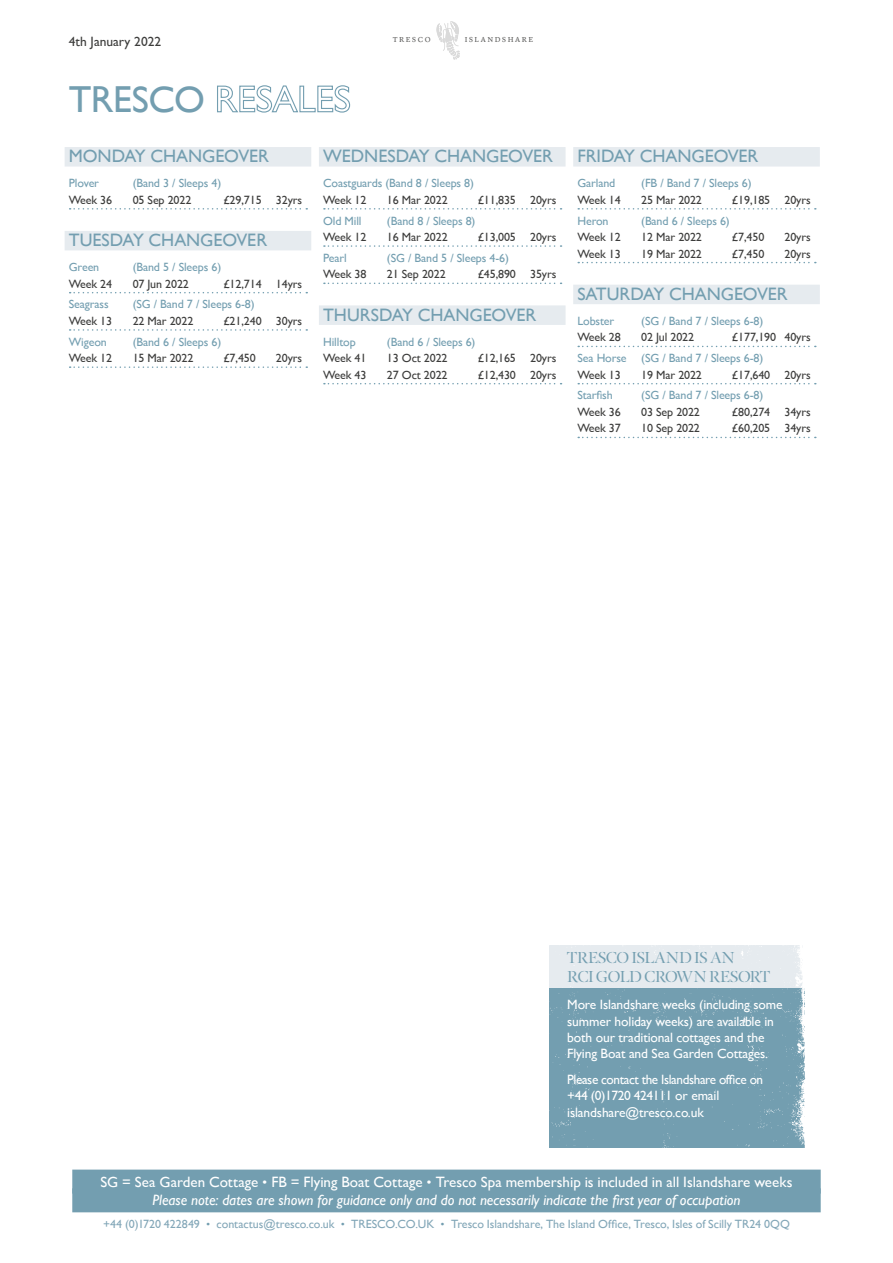
<style>
.page{position:relative;width:893px;height:1263px;background:#fff}
.page>*{position:absolute;margin:0;border:0;box-sizing:border-box;transform-origin:0 0}
.t1{font:37.5px "Gill Sans";letter-spacing:-.005em;color:#739eb0}
.t2{font:18px "Gill Sans";letter-spacing:-.005em;color:#739eb0}
.t3{font:18px/19px "Ty Stencil Pro Normal";letter-spacing:-.025em;color:#739eb0}
.t4{font:italic 15px/18.8px "Gill Sans";letter-spacing:-.005em;color:#fff;text-align:center}
.t5{font:13.5px/16.5px "Gill Sans";letter-spacing:-.01em;color:#fff}
.t6{font:13.5px/16.5px "Gill Sans";letter-spacing:-.03em;color:#fff}
.t7{font:13.5px "Gill Sans";color:#3c3c3b}
.t8{font:12px "Gill Sans";letter-spacing:-.01em;color:#3c3c3b}
.t9{font:12px "Gill Sans";letter-spacing:-.01em;color:#739eb0}
.t10{font:12px "Gill Sans";letter-spacing:-.005em;color:#83a7b8}
.t11{font:7.5px "Lyon Text";letter-spacing:.215em;color:#575756}
.s1{font-style:normal}
.s2{font-family:"Perpetua";font-style:normal}
.s3{font-family:"Perpetua";color:#739eb0}
</style>
<div class="page">
<div style="left:72px;top:1169px;width:749px;height:24px;background:#739eb0"></div>
<div style="left:72px;top:1188px;width:749px;height:24px;background:#739eb0"></div>
<div style="left:549px;top:988px;width:257px;height:160px;background:#739eb0"></div>
<div style="left:65px;top:147px;width:246px;height:20px;background:#e6ebef"></div>
<svg style="left:70px;top:208px;width:237px;height:2px"></svg>
<div style="left:65px;top:231px;width:246px;height:19px;background:#e6ebef"></div>
<svg style="left:70px;top:292px;width:237px;height:1px"></svg>
<svg style="left:70px;top:329px;width:237px;height:2px"></svg>
<svg style="left:70px;top:366px;width:237px;height:2px"></svg>
<div style="left:319px;top:147px;width:247px;height:20px;background:#e6ebef"></div>
<svg style="left:324px;top:208px;width:238px;height:2px"></svg>
<svg style="left:324px;top:245px;width:238px;height:2px"></svg>
<svg style="left:324px;top:283px;width:238px;height:1px"></svg>
<div style="left:319px;top:305px;width:247px;height:20px;background:#e6ebef"></div>
<svg style="left:324px;top:383px;width:238px;height:1px"></svg>
<div style="left:573px;top:147px;width:247px;height:20px;background:#e6ebef"></div>
<svg style="left:578px;top:208px;width:238px;height:2px"></svg>
<svg style="left:578px;top:262px;width:238px;height:1px"></svg>
<div style="left:573px;top:285px;width:247px;height:19px;background:#e6ebef"></div>
<svg style="left:578px;top:346px;width:238px;height:1px"></svg>
<svg style="left:578px;top:383px;width:238px;height:1px"></svg>
<svg style="left:578px;top:437px;width:238px;height:1px"></svg>
<svg style="left:436px;top:21px;width:24px;height:39px"></svg>
<p class="t7" style="left:69px;top:33px;width:94px">4th January 2022</p>
<p class="t11" style="left:393px;top:34px;width:39px">TRESCO</p>
<p class="t11" style="left:465px;top:34px;width:70px">ISLANDSHARE</p>
<h1 class="t1" style="left:69px;top:77px;width:283px">TRESCO RESALES</h1>
<h2 class="t2" style="left:323px;top:146px;width:231px">WEDNESDAY CHANGEOVER</h2>
<p class="t9" style="left:323px;top:176px;width:152px">Coastguards (Band 8 / Sleeps 8)</p>
<p class="t8" style="left:323px;top:193px;width:45px">Week 12</p>
<p class="t8" style="left:387px;top:193px;width:62px">16 Mar 2022</p>
<p class="t8" style="left:478px;top:193px;width:80px">£11,835 20yrs</p>
<p class="t9" style="left:323px;top:213px;width:40px">Old Mill</p>
<p class="t9" style="left:387px;top:213px;width:90px">(Band 8 / Sleeps 8)</p>
<p class="t8" style="left:323px;top:230px;width:45px">Week 12</p>
<p class="t8" style="left:387px;top:230px;width:62px">16 Mar 2022</p>
<p class="t8" style="left:478px;top:230px;width:80px">£13,005 20yrs</p>
<p class="t9" style="left:323px;top:251px;width:25px">Pearl</p>
<p class="t9" style="left:387px;top:251px;width:124px">(SG / Band 5 / Sleeps 4-6)</p>
<p class="t8" style="left:323px;top:267px;width:45px">Week 38</p>
<p class="t8" style="left:387px;top:267px;width:60px">21 Sep 2022</p>
<p class="t8" style="left:478px;top:267px;width:80px">£45,890 35yrs</p>
<h2 class="t2" style="left:323px;top:304px;width:215px">THURSDAY CHANGEOVER</h2>
<p class="t9" style="left:323px;top:335px;width:34px">Hilltop</p>
<p class="t9" style="left:387px;top:335px;width:90px">(Band 6 / Sleeps 6)</p>
<p class="t8" style="left:323px;top:351px;width:45px">Week 41</p>
<p class="t8" style="left:387px;top:351px;width:62px">13 Oct 2022</p>
<p class="t8" style="left:478px;top:351px;width:80px">£12,165 20yrs</p>
<p class="t8" style="left:323px;top:368px;width:45px">Week 43</p>
<p class="t8" style="left:387px;top:368px;width:62px">27 Oct 2022</p>
<p class="t8" style="left:478px;top:368px;width:80px">£12,430 20yrs</p>
<h2 class="t2" style="left:69px;top:146px;width:202px">MONDAY CHANGEOVER</h2>
<p class="t9" style="left:69px;top:176px;width:32px">Plover</p>
<p class="t9" style="left:133px;top:176px;width:90px">(Band 3 / Sleeps 4)</p>
<p class="t8" style="left:69px;top:193px;width:45px">Week 36</p>
<p class="t8" style="left:133px;top:193px;width:60px">05 Sep 2022</p>
<p class="t8" style="left:223px;top:193px;width:80px">£29,715 32yrs</p>
<h2 class="t2" style="left:69px;top:229px;width:200px">TUESDAY CHANGEOVER</h2>
<p class="t9" style="left:69px;top:260px;width:32px">Green</p>
<p class="t9" style="left:133px;top:260px;width:90px">(Band 5 / Sleeps 6)</p>
<p class="t8" style="left:69px;top:277px;width:45px">Week 24</p>
<p class="t8" style="left:133px;top:277px;width:58px">07 Jun 2022</p>
<p class="t8" style="left:223px;top:277px;width:80px">£12,714 14yrs</p>
<p class="t9" style="left:69px;top:297px;width:41px">Seagrass</p>
<p class="t9" style="left:133px;top:297px;width:124px">(SG / Band 7 / Sleeps 6-8)</p>
<p class="t8" style="left:69px;top:314px;width:45px">Week 13</p>
<p class="t8" style="left:133px;top:314px;width:62px">22 Mar 2022</p>
<p class="t8" style="left:223px;top:314px;width:80px">£21,240 30yrs</p>
<p class="t9" style="left:69px;top:335px;width:40px">Wigeon</p>
<p class="t9" style="left:133px;top:335px;width:90px">(Band 6 / Sleeps 6)</p>
<p class="t8" style="left:69px;top:351px;width:45px">Week 12</p>
<p class="t8" style="left:133px;top:351px;width:62px">15 Mar 2022</p>
<p class="t8" style="left:223px;top:351px;width:34px">£7,450</p>
<p class="t8" style="left:276px;top:351px;width:28px">20yrs</p>
<h2 class="t2" style="left:577px;top:146px;width:183px">FRIDAY CHANGEOVER</h2>
<p class="t9" style="left:577px;top:176px;width:39px">Garland</p>
<p class="t9" style="left:641px;top:176px;width:112px">(FB / Band 7 / Sleeps 6)</p>
<p class="t8" style="left:577px;top:193px;width:45px">Week 14</p>
<p class="t8" style="left:641px;top:193px;width:62px">25 Mar 2022</p>
<p class="t8" style="left:732px;top:193px;width:80px">£19,185 20yrs</p>
<p class="t9" style="left:577px;top:213px;width:33px">Heron</p>
<p class="t9" style="left:641px;top:213px;width:90px">(Band 6 / Sleeps 6)</p>
<p class="t8" style="left:577px;top:230px;width:45px">Week 12</p>
<p class="t8" style="left:641px;top:230px;width:62px">12 Mar 2022</p>
<p class="t8" style="left:732px;top:230px;width:34px">£7,450</p>
<p class="t8" style="left:784px;top:230px;width:28px">20yrs</p>
<p class="t8" style="left:577px;top:246px;width:45px">Week 13</p>
<p class="t8" style="left:641px;top:246px;width:62px">19 Mar 2022</p>
<p class="t8" style="left:732px;top:246px;width:34px">£7,450</p>
<p class="t8" style="left:784px;top:246px;width:28px">20yrs</p>
<h2 class="t2" style="left:577px;top:283px;width:212px">SATURDAY CHANGEOVER</h2>
<p class="t9" style="left:577px;top:314px;width:38px">Lobster</p>
<p class="t9" style="left:641px;top:314px;width:124px">(SG / Band 7 / Sleeps 6-8)</p>
<p class="t8" style="left:577px;top:330px;width:45px">Week 28</p>
<p class="t8" style="left:641px;top:330px;width:54px">02 Jul 2022</p>
<p class="t8" style="left:732px;top:330px;width:80px">£177,190 40yrs</p>
<p class="t9" style="left:577px;top:351px;width:187px">Sea Horse (SG / Band 7 / Sleeps 6-8)</p>
<p class="t8" style="left:577px;top:368px;width:45px">Week 13</p>
<p class="t8" style="left:641px;top:368px;width:62px">19 Mar 2022</p>
<p class="t8" style="left:732px;top:368px;width:80px">£17,640 20yrs</p>
<p class="t9" style="left:577px;top:388px;width:37px">Starfish</p>
<p class="t9" style="left:641px;top:388px;width:124px">(SG / Band 7 / Sleeps 6-8)</p>
<p class="t8" style="left:577px;top:405px;width:45px">Week 36</p>
<p class="t8" style="left:641px;top:405px;width:60px">03 Sep 2022</p>
<p class="t8" style="left:732px;top:405px;width:80px">£80,274 34yrs</p>
<p class="t8" style="left:577px;top:421px;width:45px">Week 37</p>
<p class="t8" style="left:641px;top:421px;width:60px">10 Sep 2022</p>
<p class="t8" style="left:732px;top:421px;width:80px">£60,205 34yrs</p>
<h2 class="t3" style="left:567px;top:948px;width:204px">TRESCO ISLAND IS AN<br>RCI GOLD CROWN RESORT</h2>
<p class="t5" style="left:567px;top:996px;width:217px">More Islandshare weeks (including some summer holiday weeks) are available in both our traditional cottages and the Flying Boat and Sea Garden Cottages.</p>
<p class="t6" style="left:567px;top:1070px;width:197px">Please contact the Islandshare office on +44 (0)1720 424111 or email islandshare@tresco.co.uk</p>
<p class="t4" style="left:100px;top:1172px;width:694px"><span class="s1">SG = Sea Garden Cottage</span> <span class="s2">•</span> <span class="s1">FB = Flying Boat Cottage</span> <span class="s2">•</span> <span class="s1">Tresco Spa membership is included in all Islandshare weeks<br></span>Please note: dates are shown for guidance only and do not necessarily indicate the first year of occupation</p>
<p class="t10" style="left:103px;top:1217px;width:688px">+44 (0)1720 422849 <span class="s3">•</span> contactus@tresco.co.uk <span class="s3">•</span> TRESCO.CO.UK <span class="s3">•</span> Tresco Islandshare, The Island Office, Tresco, Isles of Scilly TR24 0QQ</p>
</div>
